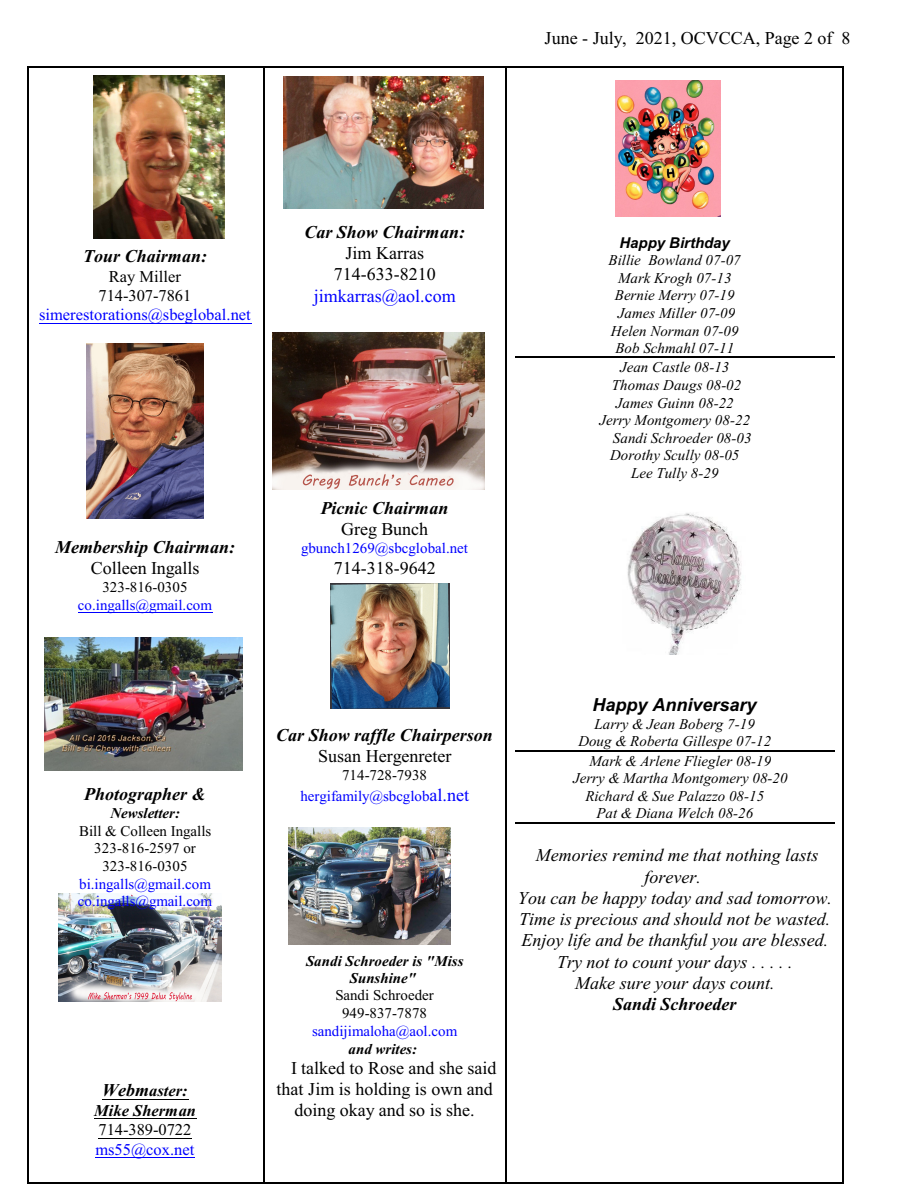
<style>
.page{position:relative;width:918px;height:1188px;background:#fff}
.page>*{position:absolute;margin:0;border:0;box-sizing:border-box;transform-origin:0 0}
.t1{font:italic 18px/21.3px "Times New Roman";color:#000;text-align:center}
.t2{font:18px/21.3px "Times New Roman";color:#000;text-align:center}
.t3{font:italic 700 18px "Times New Roman";color:#000}
.t4{font:18px "Times New Roman";color:#00f}
.t5{font:italic 700 18px "Arial";color:#000}
.t6{font:16.5px "Times New Roman";color:#00f}
.t7{font:16.5px/19.5px "Times New Roman";color:#000;text-align:center}
.t8{font:italic 700 16.5px/19.6px "Times New Roman";color:#000;text-align:center}
.t9{font:italic 15px/17.7px "Times New Roman";color:#000;text-align:center}
.t10{font:15px/17.7px "Times New Roman";color:#00f}
.t11{font:15px/17.7px "Times New Roman";letter-spacing:.005em;color:#000;text-align:center}
.t12{font:italic 700 15px/17.4px "Times New Roman";color:#000;text-align:center}
.t13{font:italic 700 15px "Arial";color:#000}
.s1{font-size:18px}
.s2{color:#000}
</style>
<div class="page">
<hr style="left:27px;top:66px;width:1px;height:1118px;background:#000">
<hr style="left:27px;top:66px;width:236px;height:1px;background:#000">
<hr style="left:27px;top:1183px;width:236px;height:1px;background:#000">
<hr style="left:263px;top:66px;width:2px;height:1118px;background:#000">
<hr style="left:505px;top:66px;width:1px;height:1118px;background:#000">
<hr style="left:263px;top:66px;width:243px;height:1px;background:#000">
<hr style="left:263px;top:1183px;width:243px;height:1px;background:#000">
<hr style="left:842px;top:66px;width:1px;height:1118px;background:#000">
<hr style="left:506px;top:66px;width:337px;height:1px;background:#000">
<hr style="left:506px;top:1183px;width:337px;height:1px;background:#000">
<img style="left:94px;top:76px;width:130px;height:162px">
<img style="left:86px;top:343px;width:117px;height:176px">
<img style="left:45px;top:638px;width:197px;height:132px">
<img style="left:59px;top:893px;width:162px;height:109px">
<img style="left:283px;top:76px;width:201px;height:133px">
<img style="left:273px;top:332px;width:211px;height:157px">
<img style="left:331px;top:583px;width:118px;height:126px">
<img style="left:288px;top:827px;width:163px;height:118px">
<img style="left:615px;top:81px;width:106px;height:135px">
<img style="left:627px;top:513px;width:115px;height:142px">
<hr style="left:39px;top:323px;width:212px;height:1px;background:#00f">
<hr style="left:78px;top:612px;width:134px;height:1px;background:#00f">
<hr style="left:102px;top:1099px;width:86px;height:1px;background:#000">
<hr style="left:94px;top:1118px;width:102px;height:1px;background:#000">
<hr style="left:98px;top:1138px;width:94px;height:1px;background:#000">
<hr style="left:96px;top:1157px;width:99px;height:1px;background:#00f">
<hr style="left:515px;top:357px;width:319px;height:1px;background:#000">
<hr style="left:515px;top:750px;width:319px;height:1px;background:#000">
<hr style="left:515px;top:822px;width:319px;height:1px;background:#000">
<p class="t2" style="left:544px;top:29px;width:308px">June - July, 2021, OCVCCA, Page 2 of 8</p>
<p class="t3" style="left:83px;top:250px;width:126px">Tour Chairman:</p>
<p class="t7" style="left:98px;top:268px;width:94px">Ray Miller<br>714-307-7861</p>
<p class="t6" style="left:39px;top:309px;width:213px">simerestorations@sbeglobal.net</p>
<p class="t3" style="left:304px;top:226px;width:162px">Car Show Chairman:</p>
<p class="t2" style="left:334px;top:244px;width:103px">Jim Karras<br>714-633-8210</p>
<p class="t4" style="left:314px;top:289px;width:144px">jimkarras@aol.com</p>
<p class="t3" style="left:55px;top:541px;width:182px">Membership Chairman:</p>
<p class="t2" style="left:91px;top:559px;width:110px">Colleen Ingalls</p>
<p class="t11" style="left:102px;top:580px;width:87px">323-816-0305</p>
<p class="t10" style="left:78px;top:597px;width:136px">co.ingalls@gmail.com</p>
<p class="t3" style="left:321px;top:502px;width:129px">Picnic Chairman</p>
<p class="t2" style="left:341px;top:520px;width:89px">Greg Bunch</p>
<p class="t10" style="left:301px;top:541px;width:168px">gbunch1269@sbcglobal.net</p>
<p class="t2" style="left:334px;top:559px;width:103px">714-318-9642</p>
<p class="t13" style="left:620px;top:237px;width:112px">Happy Birthday</p>
<p class="t9" style="left:609px;top:253px;width:134px">Billie Bowland 07-07</p>
<p class="t9" style="left:618px;top:270px;width:115px">Mark Krogh 07-13</p>
<p class="t9" style="left:615px;top:288px;width:121px">Bernie Merry 07-19</p>
<p class="t9" style="left:618px;top:306px;width:119px">James Miller 07-09</p>
<p class="t9" style="left:611px;top:323px;width:129px">Helen Norman 07-09</p>
<p class="t9" style="left:615px;top:341px;width:120px">Bob Schmahl 07-11</p>
<p class="t9" style="left:620px;top:360px;width:111px">Jean Castle 08-13</p>
<p class="t9" style="left:612px;top:377px;width:131px">Thomas Daugs 08-02</p>
<p class="t9" style="left:616px;top:395px;width:119px">James Guinn 08-22</p>
<p class="t9" style="left:599px;top:413px;width:152px">Jerry Montgomery 08-22</p>
<p class="t9" style="left:613px;top:430px;width:140px">Sandi Schroeder 08-03</p>
<p class="t9" style="left:610px;top:448px;width:131px">Dorothy Scully 08-05</p>
<p class="t9" style="left:631px;top:466px;width:89px">Lee Tully 8-29</p>
<p class="t3" style="left:84px;top:788px;width:123px">Photographer &amp;</p>
<p class="t12" style="left:110px;top:806px;width:71px">Newsletter:</p>
<p class="t11" style="left:79px;top:823px;width:134px">Bill &amp; Colleen Ingalls<br>323-816-2597 or<br>323-816-0305</p>
<p class="t10" style="left:78px;top:876px;width:136px">bi.ingalls@gmail.com co.ingalls@gmail.com</p>
<p class="t8" style="left:94px;top:1083px;width:103px"><span class="s1">Webm</span>aster:<br>Mike Sherman</p>
<p class="t7" style="left:98px;top:1121px;width:94px">714-389-0722</p>
<p class="t6" style="left:96px;top:1143px;width:100px">ms55@cox.net</p>
<p class="t3" style="left:276px;top:729px;width:218px">Car Show raffle Chairperson</p>
<p class="t2" style="left:318px;top:747px;width:135px">Susan Hergenreter</p>
<p class="t10" style="left:300px;top:767px;width:170px;line-height:20.5px;text-align:center"><span class="s2">714-728-7938 </span>hergifamily@sbcglob<span class="s1">al.net</span></p>
<p class="t12" style="left:306px;top:954px;width:159px">Sandi Schroeder is "Miss<br>Sunshine"</p>
<p class="t11" style="left:335px;top:988px;width:100px">Sandi Schroeder<br>949-837-7878</p>
<p class="t10" style="left:312px;top:1023px;width:147px">sandijimaloha@aol.com</p>
<p class="t12" style="left:348px;top:1041px;width:70px">and writes:</p>
<p class="t2" style="left:291px;top:1059px;width:207px">I talked to Rose and she said</p>
<p class="t2" style="left:277px;top:1080px;width:218px">that Jim is holding is own and</p>
<p class="t2" style="left:295px;top:1101px;width:182px">doing okay and so is she.</p>
<p class="t5" style="left:593px;top:698px;width:165px">Happy Anniversary</p>
<p class="t9" style="left:578px;top:716px;width:194px">Larry &amp; Jean Boberg 7-19<br>Doug &amp; Roberta Gillespe 07-12</p>
<p class="t9" style="left:589px;top:753px;width:183px">Mark &amp; Arlene Fliegler 08-19</p>
<p class="t9" style="left:573px;top:771px;width:216px">Jerry &amp; Martha Montgomery 08-20</p>
<p class="t9" style="left:585px;top:788px;width:180px">Richard &amp; Sue Palazzo 08-15</p>
<p class="t9" style="left:596px;top:806px;width:158px">Pat &amp; Diana Welch 08-26</p>
<p class="t1" style="left:518px;top:847px;width:316px">Memories remind me that nothing lasts forever.<br>You can be happy today and sad tomorrow.<br>Time is precious and should not be wasted.<br>Enjoy life and be thankful you are blessed.<br>Try not to count your days . . . . .<br>Make sure your days count.</p>
<p class="t3" style="left:613px;top:998px;width:125px">Sandi Schroeder</p>
</div>
